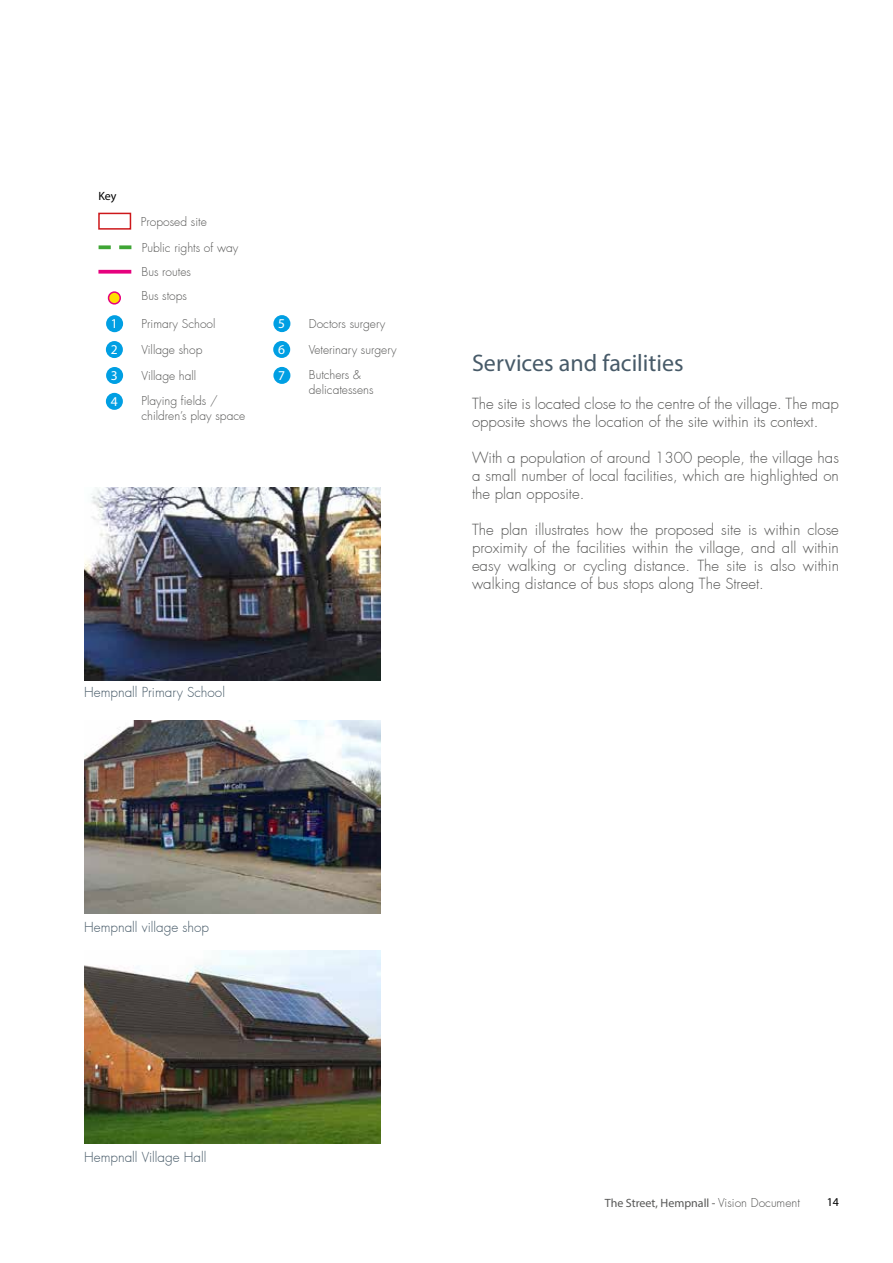
<style>
.page{position:relative;width:893px;height:1263px;background:#fff}
.page>*{position:absolute;margin:0;border:0;box-sizing:border-box;transform-origin:0 0}
.t1{font:24px "Myriad Pro";color:#475a68}
.t2{font:300 15px/18px "Futura";color:#575756;text-align:justify}
.t3{font:300 13.5px "Futura";color:#475a68}
.t4{font:13.5px "Myriad Pro";color:#fff}
.t5{font:300 12px/14.4px "Futura";color:#575756}
.t6{font:12px "Myriad Pro";color:#575756}
.t7{font:12px "Myriad Pro";color:#000}
.s1{font-family:"Futura";font-weight:300}
</style>
<div class="page">
<div style="left:98px;top:213px;width:33px;height:17px;border:2px solid #cd171a"></div>
<svg style="left:98px;top:270px;width:33px;height:4px"></svg>
<svg style="left:99px;top:245px;width:32px;height:4px"></svg>
<div style="left:109px;top:292px;width:11px;height:12px;background:#ffde00;border-radius:50%"></div>
<div style="left:108px;top:291px;width:13px;height:14px;border:2px solid #e6007d;border-radius:50%"></div>
<div style="left:106px;top:315px;width:17px;height:17px;background:#009fe3;border-radius:50%"></div>
<div style="left:106px;top:341px;width:17px;height:17px;background:#009fe3;border-radius:50%"></div>
<div style="left:106px;top:367px;width:17px;height:17px;background:#009fe3;border-radius:50%"></div>
<div style="left:106px;top:393px;width:17px;height:17px;background:#009fe3;border-radius:50%"></div>
<img style="left:84px;top:487px;width:297px;height:193px">
<img style="left:84px;top:720px;width:297px;height:193px">
<img style="left:84px;top:950px;width:297px;height:193px">
<div style="left:273px;top:315px;width:17px;height:17px;background:#009fe3;border-radius:50%"></div>
<div style="left:273px;top:341px;width:17px;height:17px;background:#009fe3;border-radius:50%"></div>
<div style="left:273px;top:367px;width:17px;height:17px;background:#009fe3;border-radius:50%"></div>
<p class="t7" style="left:98px;top:189px;width:20px">Key</p>
<p class="t5" style="left:141px;top:214px;width:67px">Proposed site</p>
<p class="t5" style="left:142px;top:241px;width:98px">Public rights of way</p>
<p class="t5" style="left:142px;top:260px;width:51px;line-height:23.9px">Bus routes<br>Bus stops</p>
<p class="t4" style="left:111px;top:315px;width:8px">1</p>
<p class="t5" style="left:142px;top:317px;width:75px">Primary School</p>
<p class="t4" style="left:111px;top:341px;width:8px">2</p>
<p class="t5" style="left:141px;top:342px;width:63px">Village shop</p>
<p class="t4" style="left:111px;top:367px;width:8px">3</p>
<p class="t5" style="left:142px;top:368px;width:56px">Village hall</p>
<p class="t4" style="left:111px;top:393px;width:8px">4</p>
<p class="t5" style="left:141px;top:394px;width:105px">Playing fields / children’s play space</p>
<p class="t4" style="left:278px;top:315px;width:8px">5</p>
<p class="t5" style="left:309px;top:316px;width:78px">Doctors surgery</p>
<p class="t4" style="left:278px;top:341px;width:8px">6</p>
<p class="t5" style="left:309px;top:342px;width:90px">Veterinary surgery</p>
<p class="t4" style="left:278px;top:367px;width:8px">7</p>
<p class="t5" style="left:309px;top:368px;width:66px">Butchers &amp; delicatessens</p>
<p class="t3" style="left:84px;top:684px;width:142px">Hempnall Primary School</p>
<h1 class="t1" style="left:472px;top:348px;width:213px">Services and facilities</h1>
<p class="t2" style="left:472px;top:395px;width:369px">The site is located close to the centre of the village. The map opposite shows the location of the site within its context.</p>
<p class="t2" style="left:472px;top:449px;width:368px">With a population of around 1300 people, the village has a small number of local facilities, which are highlighted on the plan opposite.</p>
<p class="t2" style="left:472px;top:521px;width:368px">The plan illustrates how the proposed site is within close proximity of the facilities within the village, and all within easy walking or cycling distance. The site is also within walking distance of bus stops along The Street.</p>
<p class="t3" style="left:84px;top:919px;width:126px">Hempnall village shop</p>
<p class="t3" style="left:84px;top:1149px;width:124px">Hempnall Village Hall</p>
<p class="t6" style="left:605px;top:1195px;width:196px">The Street, Hempnall - <span class="s1">Vision Document</span></p>
<p class="t7" style="left:827px;top:1195px;width:14px">14</p>
</div>
